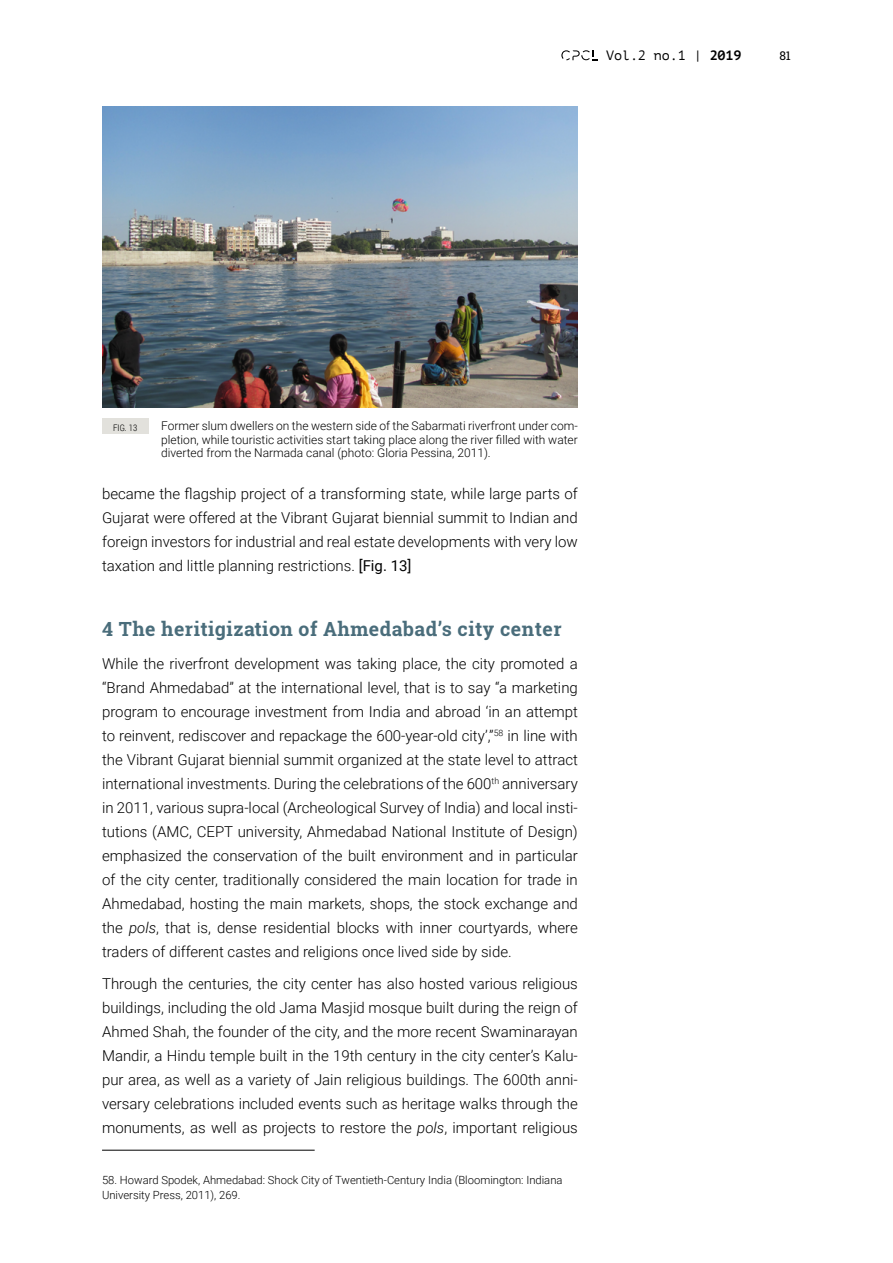
<style>
.page{position:relative;width:893px;height:1263px;background:#fff}
.page>*{position:absolute;margin:0;border:0;box-sizing:border-box;transform-origin:0 0}
.t1{font:700 19.5px "Roboto Slab";letter-spacing:.025em;color:#4a6d7b}
.t2{font:300 15px/24px "Roboto";color:#000;text-align:justify}
.t3{font:13.5px "PT Mono";color:#000}
.t4{font:300 12px/13.5px "Roboto";color:#000;text-align:justify}
.t5{font:12px "Roboto Slab";color:#000}
.t6{font:300 11.25px/15px "Roboto";color:#000}
.t7{font:300 9px "Roboto Condensed";color:#000}
.s1{font-weight:700}
.s2{font-weight:400}
.s3{font-style:italic}
</style>
<div class="page">
<svg style="left:561px;top:50px;width:37px;height:10px"></svg>
<hr style="left:102px;top:1150px;width:213px;height:1px;background:#000">
<img style="left:102px;top:106px;width:476px;height:302px">
<div style="left:102px;top:418px;width:46px;height:16px;background:#e2e1dc"></div>
<p class="t3" style="left:606px;top:48px;width:137px">Vol.2 no.1 | <span class="s1">2019</span></p>
<p class="t5" style="left:779px;top:48px;width:13px">81</p>
<p class="t7" style="left:113px;top:421px;width:26px">FIG. 13</p>
<p class="t4" style="left:161px;top:418px;width:418px">Former slum dwellers on the western side of the Sabarmati riverfront under com&shy;pletion, while touristic activities start taking place along the river filled with water diverted from the Narmada canal (photo: Gloria Pessina, 2011).</p>
<p class="t2" style="left:102px;top:481px;width:477px">became the flagship project of a transforming state, while large parts of Gujarat were offered at the Vibrant Gujarat biennial summit to Indian and foreign investors for industrial and real estate developments with very low taxation and little planning restrictions. <span class="s2">[Fig. 13]</span></p>
<h1 class="t1" style="left:102px;top:616px;width:461px">4 The heritigization of Ahmedabad’s city center</h1>
<p class="t2" style="left:102px;top:651px;width:477px">While the riverfront development was taking place, the city promoted a “Brand Ahmedabad” at the international level, that is to say “a marketing program to encourage investment from India and abroad ‘in an attempt to reinvent, rediscover and repackage the 600‐year‐old city’,”<sup>58</sup> in line with the Vibrant Gujarat biennial summit organized at the state level to attract international investments. During the celebrations of the 600<sup>th</sup> anniversary in 2011, various supra-local (Archeological Survey of India) and local insti&shy;tutions (AMC, CEPT university, Ahmedabad National Institute of Design) emphasized the conservation of the built environment and in particular of the city center, traditionally considered the main location for trade in Ahmedabad, hosting the main markets, shops, the stock exchange and the <span class="s3">pols</span>, that is, dense residential blocks with inner courtyards, where traders of different castes and religions once lived side by side.</p>
<p class="t2" style="left:102px;top:971px;width:477px">Through the centuries, the city center has also hosted various religious buildings, including the old Jama Masjid mosque built during the reign of Ahmed Shah, the founder of the city, and the more recent Swaminarayan Mandir, a Hindu temple built in the 19th century in the city center’s Kalu&shy;pur area, as well as a variety of Jain religious buildings. The 600th anni&shy;versary celebrations included events such as heritage walks through the monuments, as well as projects to restore the <span class="s3">pols</span>, important religious</p>
<p class="t6" style="left:102px;top:1172px;width:462px">58. Howard Spodek, Ahmedabad: Shock City of Twentieth-Century India (Bloomington: Indiana<br>University Press, 2011), 269.</p>
</div>
